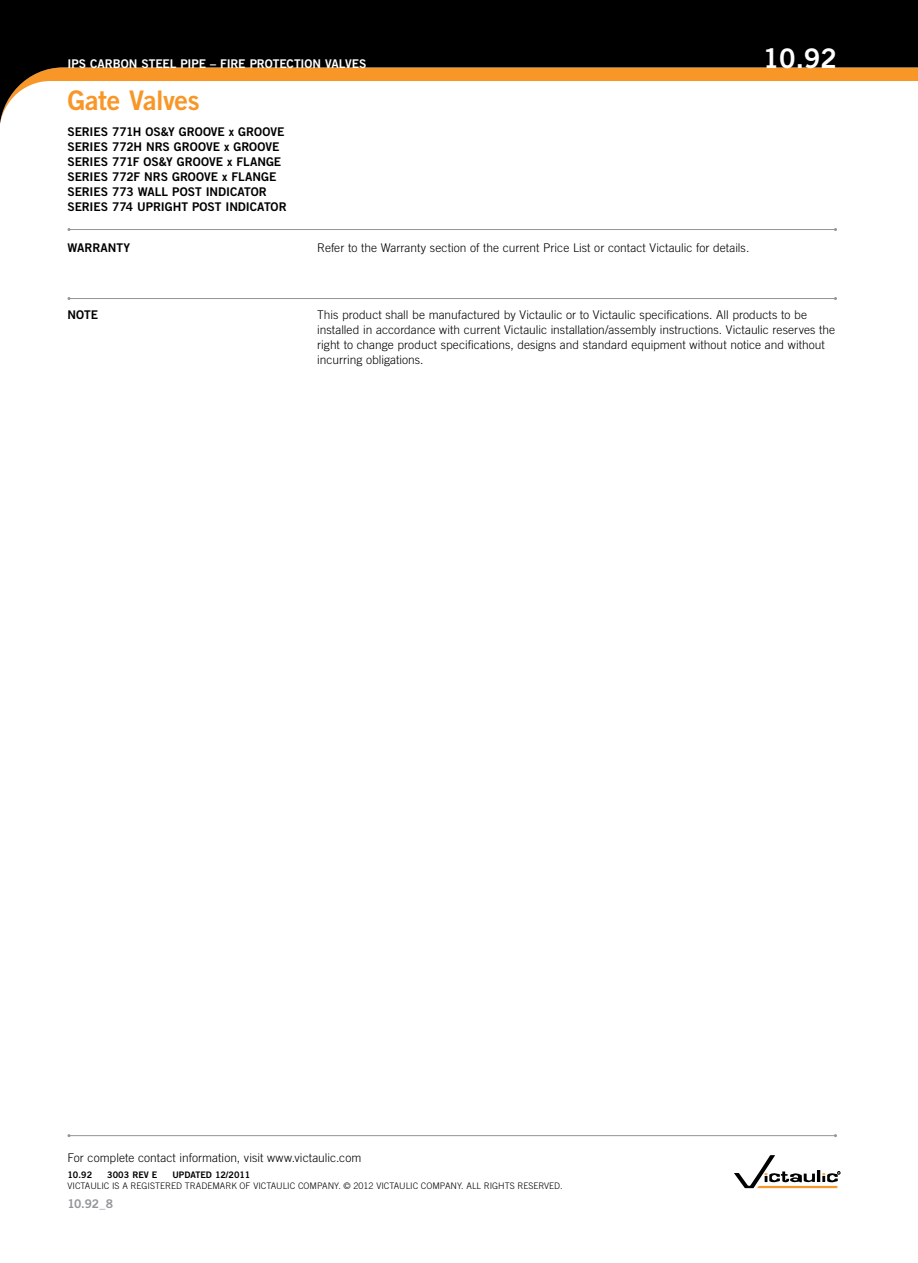
<style>
.page{position:relative;width:918px;height:1263px;background:#fff}
.page>*{position:absolute;margin:0;border:0;box-sizing:border-box;transform-origin:0 0}
.t1{font:27px "Trade Gothic LT Std Bd 2";letter-spacing:-.02em;color:#f89728}
.t2{font:27px "Trade Gothic LT Std Bd 2";color:#fff}
.t3{font:300 12px/15px "Trade Gothic LT Std";letter-spacing:.005em;color:#000}
.t4{font:12px/15px "Trade Gothic LT Std Bd 2";letter-spacing:-.005em;color:#000}
.t5{font:12px "Trade Gothic LT Std Bd 2";letter-spacing:-.005em;color:#fff}
.t6{font:12px "Trade Gothic LT Std Bd 2";color:#939598}
.t7{font:300 9px "Trade Gothic LT Std";color:#000}
.t8{font:9px "Trade Gothic LT Std Bd 2";color:#000}
</style>
<div class="page">
<hr style="left:69px;top:298px;width:767px;height:1px;background:#939598">
<svg style="left:0;top:0;width:918px;height:124px;fill:#000"></svg>
<svg style="left:734px;top:1155px;width:106px;height:33px"></svg>
<hr style="left:69px;top:229px;width:766px;height:1px;background:#939598">
<hr style="left:69px;top:1135px;width:767px;height:1px;background:#939598">
<p class="t5" style="left:67px;top:56px;width:300px">IPS CARBON STEEL PIPE – FIRE PROTECTION VALVES</p>
<h1 class="t2" style="left:763px;top:41px;width:76px">10.92</h1>
<h1 class="t1" style="left:68px;top:84px;width:134px">Gate Valves</h1>
<p class="t4" style="left:68px;top:124px;width:221px">SERIES 771H OS&amp;Y GROOVE x GROOVE<br>SERIES 772H NRS GROOVE x GROOVE<br>SERIES 771F OS&amp;Y GROOVE x FLANGE<br>SERIES 772F NRS GROOVE x FLANGE<br>SERIES 773 WALL POST INDICATOR<br>SERIES 774 UPRIGHT POST INDICATOR</p>
<p class="t4" style="left:68px;top:240px;width:64px">WARRANTY</p>
<p class="t3" style="left:317px;top:240px;width:434px">Refer to the Warranty section of the current Price List or contact Victaulic for details.</p>
<p class="t4" style="left:67px;top:307px;width:32px">NOTE</p>
<p class="t3" style="left:317px;top:307px;width:520px">This product shall be manufactured by Victaulic or to Victaulic specifications. All products to be installed in accordance with current Victaulic installation/assembly instructions. Victaulic reserves the right to change product specifications, designs and standard equipment without notice and without incurring obligations.</p>
<p class="t3" style="left:68px;top:1150px;width:295px">For complete contact information, visit www.victaulic.com</p>
<p class="t8" style="left:68px;top:1169px;width:26px">10.92</p>
<p class="t8" style="left:107px;top:1169px;width:52px">3003 REV E</p>
<p class="t8" style="left:172px;top:1169px;width:80px">UPDATED 12/2011</p>
<p class="t7" style="left:68px;top:1181px;width:497px">VICTAULIC IS A REGISTERED TRADEMARK OF VICTAULIC COMPANY. © 2012 VICTAULIC COMPANY. ALL RIGHTS RESERVED.</p>
<p class="t6" style="left:67px;top:1197px;width:47px">10.92_8</p>
</div>
